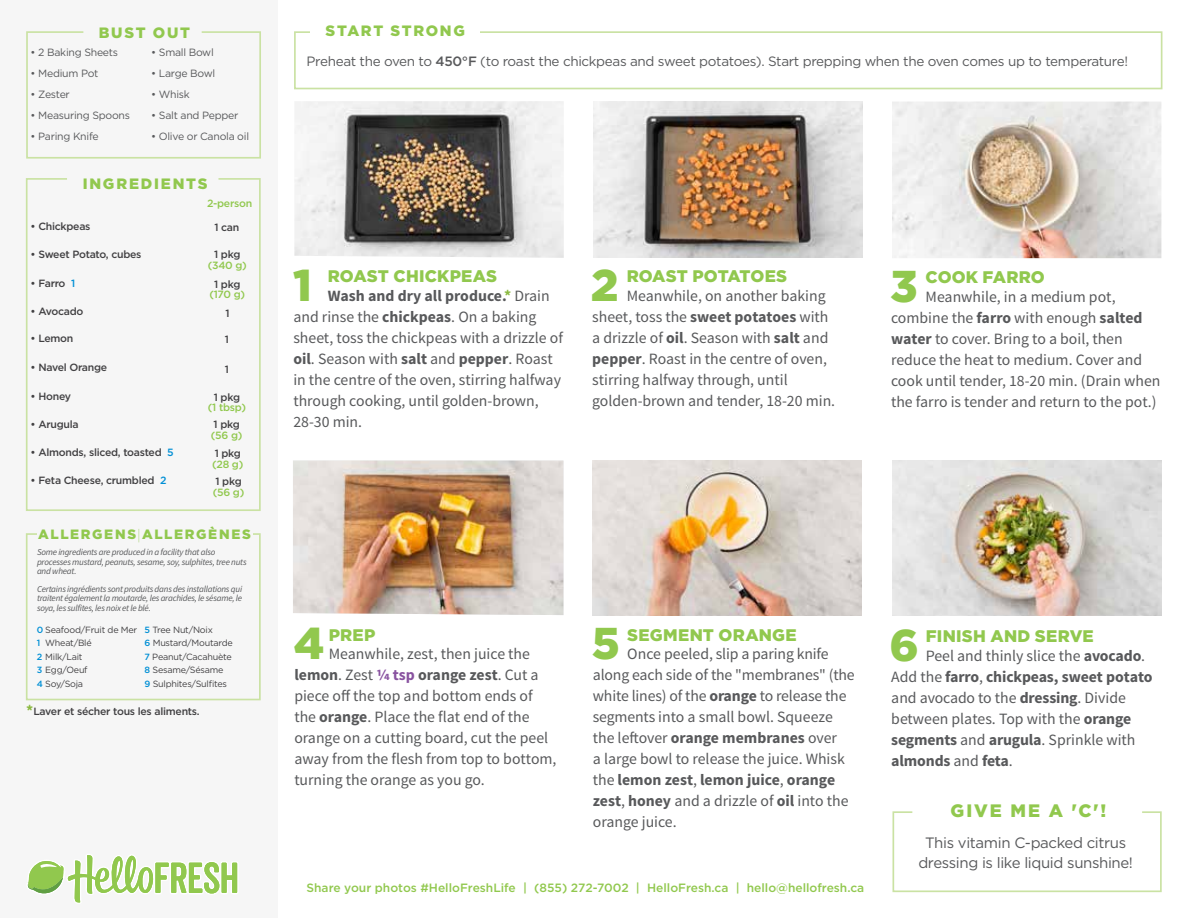
<style>
.page{position:relative;width:1188px;height:918px;background:#fff}
.page>*{position:absolute;margin:0;border:0;box-sizing:border-box;transform-origin:0 0}
.t1{font:900 44.55px "Gotham";color:#91c84e}
.t2{font:900 18px "Gotham";letter-spacing:.11em;color:#91c84e}
.t3{font:900 16.8px "Gotham";letter-spacing:.01em;color:#91c84e}
.t4{font:15.75px/21px "Source Sans Pro";color:#58595b}
.t5{font:15px/20.1px "Gotham";letter-spacing:-.025em;color:#58595b;text-align:center}
.t6{font:900 15px "Gotham";letter-spacing:.115em;color:#91c84e}
.t7{font:13.5px "Gotham";letter-spacing:-.025em;color:#58595b}
.t8{font:900 13.5px "Gotham";letter-spacing:.13em;color:#91c84e}
.t9{font:500 12px "Gotham";color:#91c84e}
.t10{font:500 10.5px "Gotham";letter-spacing:-.025em;color:#414042}
.t11{font:10.5px "Gotham";letter-spacing:-.025em;color:#58595b}
.t12{font:500 10.5px "Gotham";letter-spacing:-.025em;color:#91c84e}
.t13{font:italic 9px/9.8px "Source Sans Pro";letter-spacing:-.025em;color:#58595b}
.t14{font:9px/13.5px "Gotham";letter-spacing:-.025em;color:#414042}
.t15{font:500 9px "Gotham";color:#008fd5}
.s1{color:#008fd5}
.s2{font-family:"Source Sans Pro";font-weight:200}
.s3{font-weight:500;color:#008fd5}
.s4{font-family:"Source Sans Pro";font-weight:700;font-size:15.75px;color:#8cba42}
.s5{font-weight:500}
.s6{font-weight:700}
.s7{font-weight:700;color:#8cba42}
.s8{font-weight:700;color:#8953a0}
</style>
<div class="page">
<div style="left:0;top:0;width:278px;height:918px;background:#f6f6f6"></div>
<img style="left:294px;top:101px;width:270px;height:157px">
<img style="left:593px;top:101px;width:269px;height:157px">
<img style="left:593px;top:461px;width:269px;height:154px">
<img style="left:892px;top:461px;width:269px;height:154px">
<img style="left:293px;top:461px;width:270px;height:154px">
<img style="left:892px;top:102px;width:269px;height:156px">
<svg style="left:26px;top:31px;width:235px;height:128px"></svg>
<svg style="left:25px;top:178px;width:236px;height:333px"></svg>
<svg style="left:25px;top:533px;width:236px;height:168px"></svg>
<div style="left:37px;top:529px;width:216px;height:19px;background:#f6f6f6"></div>
<div style="left:294px;top:31px;width:868px;height:58px;border:2px solid #cae2a3"></div>
<div style="left:311px;top:26px;width:169px;height:16px;background:#fff"></div>
<svg style="left:27px;top:855px;width:211px;height:48px"></svg>
<svg style="left:892px;top:811px;width:270px;height:82px"></svg>
<p class="t6" style="left:99px;top:24px;width:93px">BUST OUT</p>
<p class="t11" style="left:31px;top:46px;width:89px">• 2 Baking Sheets</p>
<p class="t11" style="left:31px;top:67px;width:69px">• Medium Pot</p>
<p class="t11" style="left:31px;top:88px;width:41px">• Zester</p>
<p class="t11" style="left:31px;top:109px;width:101px">• Measuring Spoons</p>
<p class="t11" style="left:31px;top:130px;width:70px">• Paring Knife</p>
<p class="t6" style="left:83px;top:175px;width:126px">INGREDIENTS</p>
<p class="t10" style="left:31px;top:219px;width:61px">• Chickpeas</p>
<p class="t10" style="left:214px;top:220px;width:26px">1 can</p>
<p class="t10" style="left:214px;top:248px;width:28px">1 pkg</p>
<p class="t12" style="left:208px;top:258px;width:41px">(340 g)</p>
<p class="t10" style="left:214px;top:277px;width:28px">1 pkg</p>
<p class="t12" style="left:209px;top:288px;width:37px">(170 g)</p>
<p class="t11" style="left:151px;top:46px;width:64px">• Small Bowl</p>
<p class="t11" style="left:151px;top:67px;width:66px">• Large Bowl</p>
<p class="t11" style="left:151px;top:88px;width:40px">• Whisk</p>
<p class="t11" style="left:151px;top:109px;width:89px">• Salt and Pepper</p>
<p class="t11" style="left:151px;top:130px;width:99px">• Olive or Canola oil</p>
<p class="t12" style="left:207px;top:197px;width:47px">2-person</p>
<p class="t10" style="left:31px;top:247px;width:112px">• Sweet Potato, cubes</p>
<p class="t10" style="left:31px;top:276px;width:46px">• Farro <span class="s1">1</span></p>
<p class="t10" style="left:31px;top:304px;width:54px">• Avocado</p>
<p class="t10" style="left:31px;top:332px;width:44px">• Lemon</p>
<p class="t10" style="left:31px;top:361px;width:78px">• Navel Orange</p>
<p class="t10" style="left:31px;top:390px;width:42px">• Honey</p>
<p class="t10" style="left:31px;top:417px;width:50px">• Arugula</p>
<p class="t10" style="left:31px;top:445px;width:145px">• Almonds, sliced, toasted <span class="s1">5</span></p>
<p class="t10" style="left:31px;top:474px;width:137px">• Feta Cheese, crumbled <span class="s1">2</span></p>
<p class="t10" style="left:225px;top:306px;width:6px">1</p>
<p class="t10" style="left:225px;top:332px;width:6px">1</p>
<p class="t10" style="left:225px;top:362px;width:6px">1</p>
<p class="t10" style="left:214px;top:390px;width:28px">1 pkg</p>
<p class="t12" style="left:208px;top:401px;width:40px">(1 tbsp)</p>
<p class="t10" style="left:214px;top:418px;width:28px">1 pkg</p>
<p class="t12" style="left:211px;top:428px;width:33px">(56 g)</p>
<p class="t10" style="left:215px;top:447px;width:28px">1 pkg</p>
<p class="t12" style="left:212px;top:457px;width:33px">(28 g)</p>
<p class="t10" style="left:216px;top:475px;width:28px">1 pkg</p>
<p class="t12" style="left:213px;top:485px;width:33px">(56 g)</p>
<p class="t8" style="left:38px;top:527px;width:214px">ALLERGENS<span class="s2">|</span>ALLERGÈNES</p>
<p class="t13" style="left:37px;top:547px;width:211px">Some ingredients are produced in a facility that also processes mustard, peanuts, sesame, soy, sulphites, tree nuts and wheat.</p>
<p class="t13" style="left:37px;top:584px;width:207px;text-align:justify">Certains ingrédients sont produits dans des installations qui traitent également la moutarde, les arachides, le sésame, le soya, les sulfites, les noix et le blé.</p>
<p class="t14" style="left:37px;top:623px;width:102px"><span class="s3">0</span> Seafood/Fruit de Mer</p>
<p class="t14" style="left:45px;top:636px;width:48px">Wheat/Blé</p>
<p class="t14" style="left:37px;top:650px;width:47px"><span class="s3">2</span> Milk/Lait</p>
<p class="t14" style="left:37px;top:663px;width:52px"><span class="s3">3</span> Egg/Oeuf</p>
<p class="t14" style="left:37px;top:677px;width:48px"><span class="s3">4</span> Soy/Soja</p>
<p class="t14" style="left:145px;top:622px;width:90px"><span class="s3">5</span> Tree Nut/Noix<br><span class="s3">6</span> Mustard/Moutarde<br><span class="s3">7</span> Peanut/Cacahuète<br><span class="s3">8</span> Sesame/Sésame<br><span class="s3">9</span> Sulphites/Sulfites</p>
<p class="t15" style="left:37px;top:637px;width:5px">1</p>
<p class="t10" style="left:26px;top:705px;width:175px"><span class="s4">*</span>Laver et sécher tous les aliments.</p>
<p class="t6" style="left:326px;top:22px;width:141px">START STRONG</p>
<p class="t7" style="left:307px;top:52px;width:823px">Preheat the oven to <span class="s5">450°F</span> (to roast the chickpeas and sweet potatoes). Start prepping when the oven comes up to temperature!</p>
<h1 class="t1" style="left:293px;top:259px;width:20px">1</h1>
<p class="t3" style="left:328px;top:266px;width:171px">ROAST CHICKPEAS</p>
<p class="t4" style="left:293px;top:285px;width:271px;text-indent:35px"><span class="s6">Wash and dry all produce.</span><span class="s7">*</span> Drain and rinse the <span class="s6">chickpeas</span>. On a baking sheet, toss the chickpeas with a drizzle of <span class="s6">oil</span>. Season with <span class="s6">salt</span> and <span class="s6">pepper</span>. Roast in the centre of the oven, stirring halfway through cooking, until golden-brown, 28-30 min.</p>
<h1 class="t1" style="left:591px;top:259px;width:29px">2</h1>
<p class="t3" style="left:627px;top:266px;width:162px">ROAST POTATOES</p>
<p class="t4" style="left:592px;top:285px;width:244px;text-indent:34px">Meanwhile, on another baking sheet, toss the <span class="s6">sweet potatoes</span> with a drizzle of <span class="s6">oil</span>. Season with <span class="s6">salt</span> and <span class="s6">pepper</span>. Roast in the centre of oven, stirring halfway through, until golden-brown and tender, 18-20 min.</p>
<h1 class="t1" style="left:890px;top:261px;width:29px">3</h1>
<p class="t3" style="left:926px;top:268px;width:121px">COOK FARRO</p>
<p class="t4" style="left:891px;top:287px;width:271px;text-indent:34px">Meanwhile, in a medium pot, combine the <span class="s6">farro</span> with enough <span class="s6">salted water</span> to cover. Bring to a boil, then reduce the heat to medium. Cover and cook until tender, 18-20 min. (Drain when the farro is tender and return to the pot.)</p>
<h1 class="t1" style="left:294px;top:618px;width:32px">4</h1>
<p class="t3" style="left:329px;top:625px;width:48px">PREP</p>
<p class="t4" style="left:294px;top:644px;width:264px;text-indent:34px">Meanwhile, zest, then juice the <span class="s6">lemon</span>. Zest <span class="s8">1/4 tsp</span> <span class="s6">orange zest</span>. Cut a piece off the top and bottom ends of the <span class="s6">orange</span>. Place the flat end of the orange on a cutting board, cut the peel away from the flesh from top to bottom, turning the orange as you go.</p>
<h1 class="t1" style="left:592px;top:618px;width:30px">5</h1>
<p class="t3" style="left:627px;top:625px;width:171px">SEGMENT ORANGE</p>
<p class="t4" style="left:593px;top:644px;width:263px;text-indent:34px">Once peeled, slip a paring knife along each side of the "membranes" (the white lines) of the <span class="s6">orange</span> to release the segments into a small bowl. Squeeze the leftover <span class="s6">orange membranes</span> over<br>a large bowl to release the juice. Whisk the <span class="s6">lemon zest</span>, <span class="s6">lemon juice</span>, <span class="s6">orange zest</span>, <span class="s6">honey</span> and a drizzle of <span class="s6">oil</span> into the orange juice.</p>
<h1 class="t1" style="left:889px;top:619px;width:31px">6</h1>
<p class="t3" style="left:926px;top:626px;width:170px">FINISH AND SERVE</p>
<p class="t4" style="left:891px;top:645px;width:263px;text-indent:34px">Peel and thinly slice the <span class="s6">avocado</span>.<br>Add the <span class="s6">farro</span>, <span class="s6">chickpeas, sweet potato </span>and avocado to the <span class="s6">dressing</span>. Divide between plates. Top with the <span class="s6">orange segments</span> and <span class="s6">arugula</span>. Sprinkle with <span class="s6">almonds</span> and <span class="s6">feta</span>.</p>
<p class="t2" style="left:951px;top:800px;width:157px">GIVE ME A 'C'!</p>
<p class="t5" style="left:918px;top:832px;width:216px">This vitamin C-packed citrus dressing is like liquid sunshine!</p>
<p class="t9" style="left:307px;top:880px;width:559px">Share your photos #HelloFreshLife | (855) 272-7002 | HelloFresh.ca | hello@hellofresh.ca</p>
</div>
